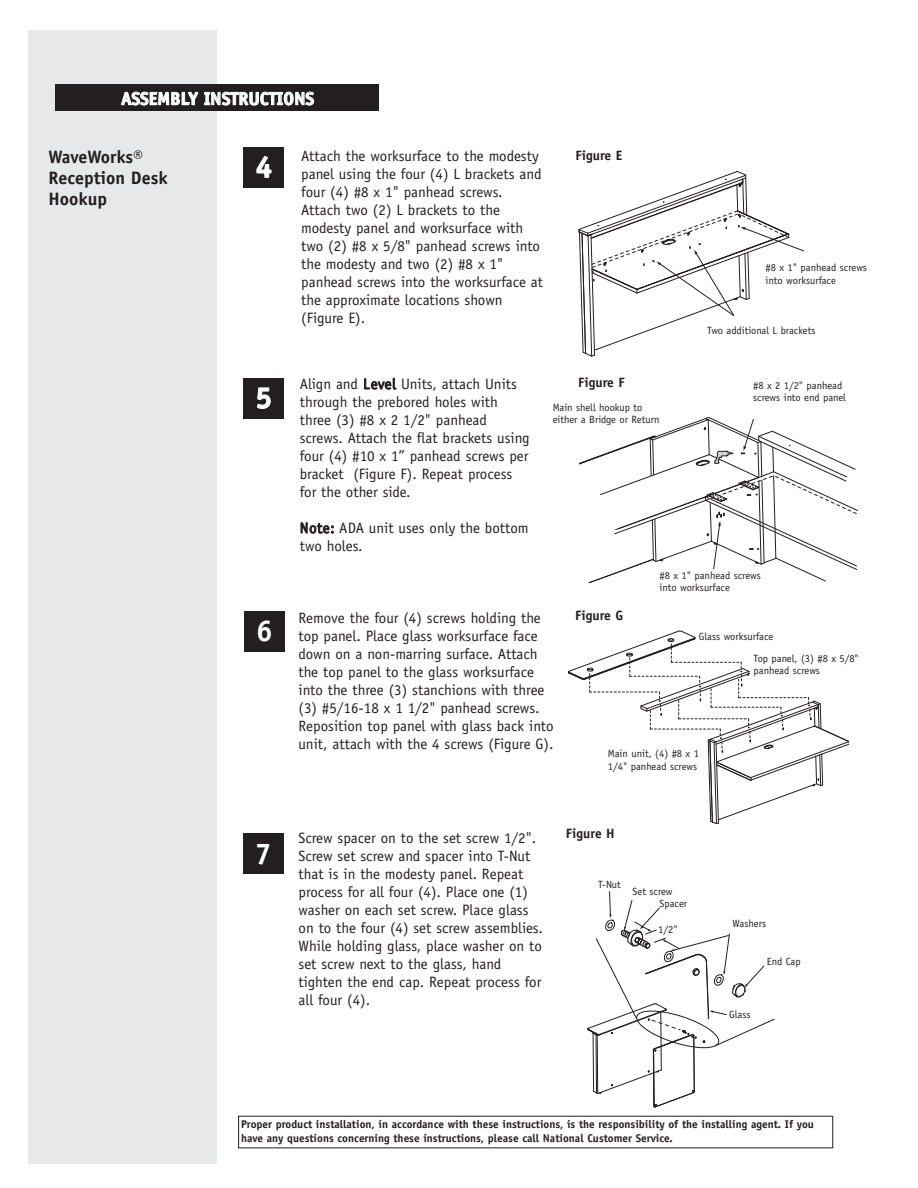
<style>
.page{position:relative;width:918px;height:1188px;background:#fff}
.page>*{position:absolute;margin:0;border:0;box-sizing:border-box;transform-origin:0 0}
.t1{font:700 30px "Officina Sans";color:#fff}
.t2{font:700 18px/21px "Officina Sans";color:#231f20}
.t3{font:700 18px "Officina Sans";color:#fff}
.t4{font:15px/18px "Officina Sans";color:#231f20}
.t5{font:700 13.5px "Officina Sans";color:#231f20}
.t6{font:700 11.25px/13.5px "Officina Sans";color:#231f20}
.t7{font:10.5px/12.6px "Officina Sans";color:#231f20}
</style>
<div class="page">
<svg style="left:588px;top:891px;width:186px;height:217px"></svg>
<svg style="left:579px;top:417px;width:279px;height:166px"></svg>
<div style="left:28px;top:30px;width:189px;height:1134px;background:#e7e8e9"></div>
<div style="left:55px;top:84px;width:324px;height:27px;background:#231f20"></div>
<div style="left:244px;top:611px;width:41px;height:40px;background:#231f20"></div>
<div style="left:243px;top:378px;width:41px;height:40px;background:#231f20"></div>
<svg style="left:579px;top:171px;width:225px;height:185px"></svg>
<svg style="left:568px;top:631px;width:281px;height:193px"></svg>
<div style="left:243px;top:833px;width:41px;height:41px;background:#231f20"></div>
<div style="left:706px;top:325px;width:112px;height:19px;background:#fff"></div>
<div style="left:243px;top:147px;width:41px;height:41px;background:#231f20"></div>
<div style="left:764px;top:262px;width:113px;height:31px;background:#fff"></div>
<div style="left:752px;top:380px;width:112px;height:39px;background:#fff"></div>
<div style="left:658px;top:569px;width:112px;height:31px;background:#fff"></div>
<div style="left:551px;top:402px;width:113px;height:31px;background:#fff"></div>
<p class="t3" style="left:121px;top:92px;width:195px">ASSEMBLY INSTRUCTIONS</p>
<p class="t2" style="left:48px;top:148px;width:121px">WaveWorks®<br>Reception Desk<br>Hookup</p>
<h1 class="t1" style="left:255px;top:155px;width:18px">4</h1>
<h1 class="t1" style="left:255px;top:386px;width:18px">5</h1>
<p class="t4" style="left:301px;top:148px;width:243px">Attach the worksurface to the modesty panel using the four (4) L brackets and four (4) #8 x 1" panhead screws.<br>Attach two (2) L brackets to the modesty panel and worksurface with two (2) #8 x 5/8" panhead screws into the modesty and two (2) #8 x 1" panhead screws into the worksurface at the approximate locations shown (Figure E).</p>
<p class="t5" style="left:576px;top:150px;width:48px">Figure E</p>
<p class="t4" style="left:300px;top:376px;width:232px">Align and Level Units, attach Units through the prebored holes with three (3) #8 x 2 1/2" panhead screws. Attach the flat brackets using four (4) #10 x 1” panhead screws per bracket (Figure F). Repeat process for the other side.</p>
<p class="t4" style="left:300px;top:520px;width:231px">Note: ADA unit uses only the bottom two holes.</p>
<p class="t5" style="left:578px;top:377px;width:48px">Figure F</p>
<p class="t7" style="left:553px;top:402px;width:108px">Main shell hookup to either a Bridge or Return</p>
<p class="t7" style="left:766px;top:262px;width:103px">#8 x 1" panhead screws into worksurface</p>
<p class="t7" style="left:707px;top:325px;width:110px">Two additional L brackets</p>
<p class="t7" style="left:753px;top:380px;width:94px">#8 x 2 1/2" panhead screws into end panel</p>
<h1 class="t1" style="left:256px;top:620px;width:18px">6</h1>
<h1 class="t1" style="left:255px;top:842px;width:18px">7</h1>
<p class="t4" style="left:298px;top:610px;width:257px">Remove the four (4) screws holding the top panel. Place glass worksurface face down on a non-marring surface. Attach the top panel to the glass worksurface into the three (3) stanchions with three (3) #5/16-18 x 1 1/2" panhead screws.<br>Reposition top panel with glass back into unit, attach with the 4 screws (Figure G).</p>
<p class="t5" style="left:575px;top:610px;width:49px">Figure G</p>
<p class="t7" style="left:660px;top:570px;width:103px">#8 x 1" panhead screws into worksurface</p>
<p class="t7" style="left:699px;top:631px;width:76px">Glass worksurface</p>
<p class="t7" style="left:754px;top:653px;width:107px">Top panel, (3) #8 x 5/8" panhead screws</p>
<p class="t7" style="left:608px;top:748px;width:92px">Main unit, (4) #8 x 1<br>1/4" panhead screws</p>
<p class="t4" style="left:298px;top:830px;width:246px">Screw spacer on to the set screw 1/2".<br>Screw set screw and spacer into T-Nut that is in the modesty panel. Repeat process for all four (4). Place one (1) washer on each set screw. Place glass on to the four (4) set screw assemblies.<br>While holding glass, place washer on to set screw next to the glass, hand tighten the end cap. Repeat process for all four (4).</p>
<p class="t5" style="left:566px;top:829px;width:50px">Figure H</p>
<p class="t7" style="left:598px;top:879px;width:24px">T-Nut</p>
<p class="t7" style="left:660px;top:886px;width:29px;line-height:12.1px;text-indent:-27px">Set screw<br>Spacer</p>
<p class="t7" style="left:658px;top:924px;width:21px">1/2"</p>
<p class="t7" style="left:733px;top:918px;width:35px">Washers</p>
<p class="t7" style="left:729px;top:1009px;width:23px">Glass</p>
<p class="t7" style="left:767px;top:956px;width:35px">End Cap</p>
<p class="t6" style="left:241px;top:1119px;width:574px">Proper product installation, in accordance with these instructions, is the responsibility of the installing agent. If you have any questions concerning these instructions, please call National Customer Service.</p>
</div>
